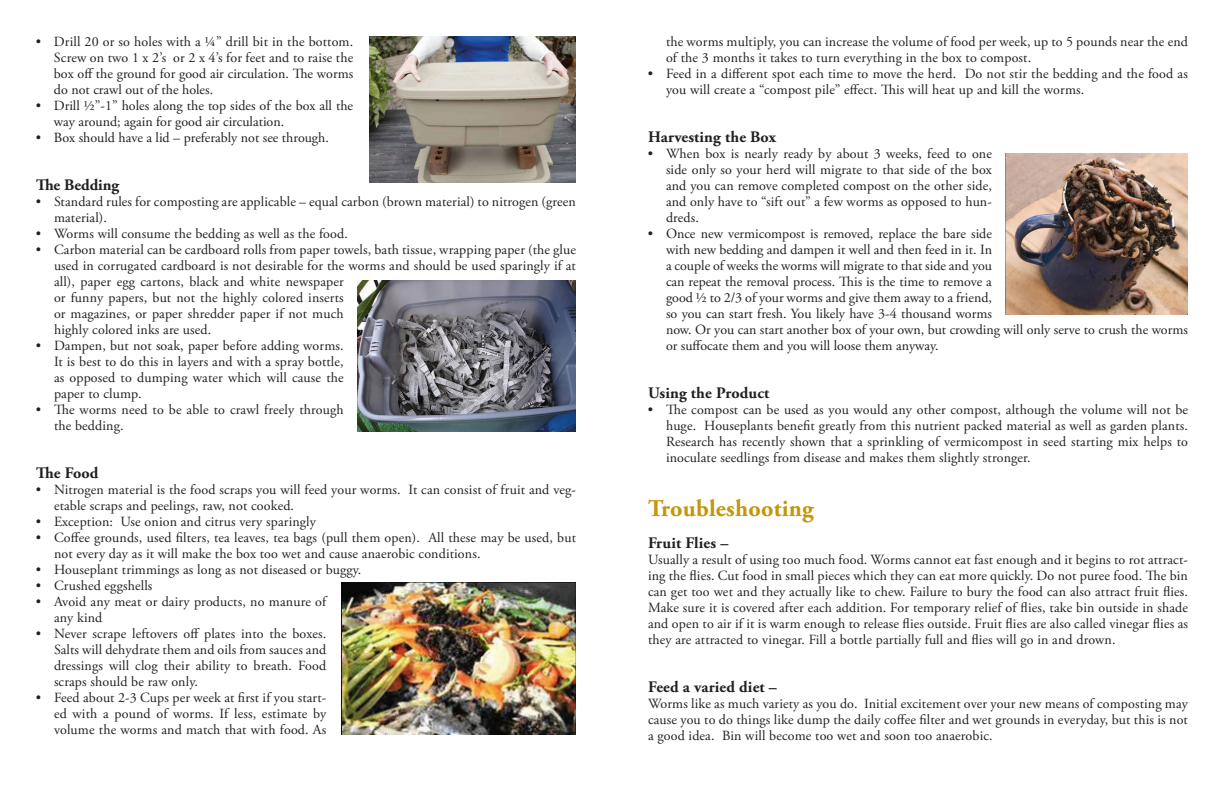
<style>
.page{position:relative;width:1224px;height:792px;background:#fff}
.page>*{position:absolute;margin:0;border:0;box-sizing:border-box;transform-origin:0 0}
.t1{font:700 24px "Adobe Garamond Pro";letter-spacing:.01em;color:#c49608}
.t2{font:700 16px "Adobe Garamond Pro";letter-spacing:.01em;color:#231f20}
.t3{font:14px/16px "Adobe Garamond Pro";letter-spacing:.01em;color:#231f20}
</style>
<div class="page">
<img style="left:357px;top:281px;width:219px;height:151px">
<img style="left:370px;top:36px;width:206px;height:147px">
<img style="left:341px;top:583px;width:235px;height:151px">
<img style="left:1005px;top:154px;width:183px;height:161px">
<p class="t3" style="left:54px;top:34px;width:301px;text-align:justify;text-indent:-18px">• Drill 20 or so holes with a ¼” drill bit in the bottom.<br>Screw on two 1 x 2’s or 2 x 4’s for feet and to raise the box off the ground for good air circulation. The worms do not crawl out of the holes.</p>
<p class="t3" style="left:54px;top:98px;width:301px;text-indent:-18px">• Drill ½”-1” holes along the top sides of the box all the way around; again for good air circulation.</p>
<p class="t3" style="left:36px;top:130px;width:294px">• Box should have a lid – preferably not see through.</p>
<p class="t2" style="left:36px;top:176px;width:85px">The Bedding</p>
<p class="t3" style="left:54px;top:194px;width:523px;text-indent:-18px">• Standard rules for composting are applicable – equal carbon (brown material) to nitrogen (green material).</p>
<p class="t3" style="left:36px;top:226px;width:313px">• Worms will consume the bedding as well as the food.</p>
<p class="t3" style="left:54px;top:242px;width:524px;text-indent:-18px">• Carbon material can be cardboard rolls from paper towels, bath tissue, wrapping paper (the glue used in corrugated cardboard is not desirable for the worms and should be used sparingly if at all), paper egg cartons, black and white newspaper<br>or funny papers, but not the highly colored inserts<br>or magazines, or paper shredder paper if not much<br>highly colored inks are used.</p>
<p class="t3" style="left:54px;top:338px;width:291px;text-align:justify;text-indent:-18px">• Dampen, but not soak, paper before adding worms.<br>It is best to do this in layers and with a spray bottle, as opposed to dumping water which will cause the paper to clump.</p>
<p class="t3" style="left:54px;top:402px;width:291px;text-indent:-18px">• The worms need to be able to crawl freely through the bedding.</p>
<p class="t2" style="left:36px;top:464px;width:64px">The Food</p>
<p class="t3" style="left:54px;top:482px;width:524px;text-indent:-18px">• Nitrogen material is the food scraps you will feed your worms. It can consist of fruit and veg&shy;etable scraps and peelings, raw, not cooked.</p>
<p class="t3" style="left:36px;top:514px;width:282px">• Exception: Use onion and citrus very sparingly</p>
<p class="t3" style="left:54px;top:530px;width:524px;text-indent:-18px">• Coffee grounds, used filters, tea leaves, tea bags (pull them open). All these may be used, but not every day as it will make the box too wet and cause anaerobic conditions.</p>
<p class="t3" style="left:36px;top:562px;width:327px">• Houseplant trimmings as long as not diseased or buggy.</p>
<p class="t3" style="left:36px;top:578px;width:118px">• Crushed eggshells</p>
<p class="t3" style="left:54px;top:594px;width:274px;text-indent:-18px">• Avoid any meat or dairy products, no manure of any kind</p>
<p class="t3" style="left:54px;top:626px;width:274px;text-align:justify;text-indent:-18px">• Never scrape leftovers off plates into the boxes.<br>Salts will dehydrate them and oils from sauces and dressings will clog their ability to breath. Food scraps should be raw only.</p>
<p class="t3" style="left:54px;top:690px;width:274px;text-align:justify;text-indent:-18px">• Feed about 2-3 Cups per week at first if you start&shy;ed with a pound of worms. If less, estimate by volume the worms and match that with food. As</p>
<p class="t3" style="left:666px;top:34px;width:523px">the worms multiply, you can increase the volume of food per week, up to 5 pounds near the end of the 3 months it takes to turn everything in the box to compost.</p>
<p class="t3" style="left:666px;top:66px;width:523px;text-indent:-18px">• Feed in a different spot each time to move the herd. Do not stir the bedding and the food as you will create a “compost pile” effect. This will heat up and kill the worms.</p>
<p class="t2" style="left:648px;top:128px;width:130px">Harvesting the Box</p>
<p class="t3" style="left:666px;top:146px;width:328px;text-align:justify;text-indent:-18px">• When box is nearly ready by about 3 weeks, feed to one side only so your herd will migrate to that side of the box and you can remove completed compost on the other side, and only have to “sift out” a few worms as opposed to hun&shy;dreds.</p>
<p class="t3" style="left:666px;top:226px;width:523px;text-indent:-18px">• Once new vermicompost is removed, replace the bare side<br>with new bedding and dampen it well and then feed in it. In<br>a couple of weeks the worms will migrate to that side and you<br>can repeat the removal process. This is the time to remove a<br>good ½ to 2/3 of your worms and give them away to a friend,<br>so you can start fresh. You likely have 3-4 thousand worms<br>now. Or you can start another box of your own, but crowding will only serve to crush the worms or suffocate them and you will loose them anyway.</p>
<p class="t2" style="left:648px;top:384px;width:123px">Using the Product</p>
<p class="t3" style="left:666px;top:402px;width:524px;text-align:justify;text-indent:-18px">• The compost can be used as you would any other compost, although the volume will not be huge. Houseplants benefit greatly from this nutrient packed material as well as garden plants.<br>Research has recently shown that a sprinkling of vermicompost in seed starting mix helps to inoculate seedlings from disease and makes them slightly stronger.</p>
<h1 class="t1" style="left:648px;top:495px;width:167px">Troubleshooting</h1>
<p class="t2" style="left:648px;top:534px;width:82px">Fruit Flies –</p>
<p class="t3" style="left:648px;top:552px;width:542px;text-align:justify">Usually a result of using too much food. Worms cannot eat fast enough and it begins to rot attract&shy;ing the flies. Cut food in small pieces which they can eat more quickly. Do not puree food. The bin can get too wet and they actually like to chew. Failure to bury the food can also attract fruit flies.<br>Make sure it is covered after each addition. For temporary relief of flies, take bin outside in shade and open to air if it is warm enough to release flies outside. Fruit flies are also called vinegar flies as they are attracted to vinegar. Fill a bottle partially full and flies will go in and drown.</p>
<p class="t2" style="left:648px;top:678px;width:130px">Feed a varied diet –</p>
<p class="t3" style="left:648px;top:696px;width:542px;text-align:justify">Worms like as much variety as you do. Initial excitement over your new means of composting may cause you to do things like dump the daily coffee filter and wet grounds in everyday, but this is not a good idea. Bin will become too wet and soon too anaerobic.</p>
</div>
